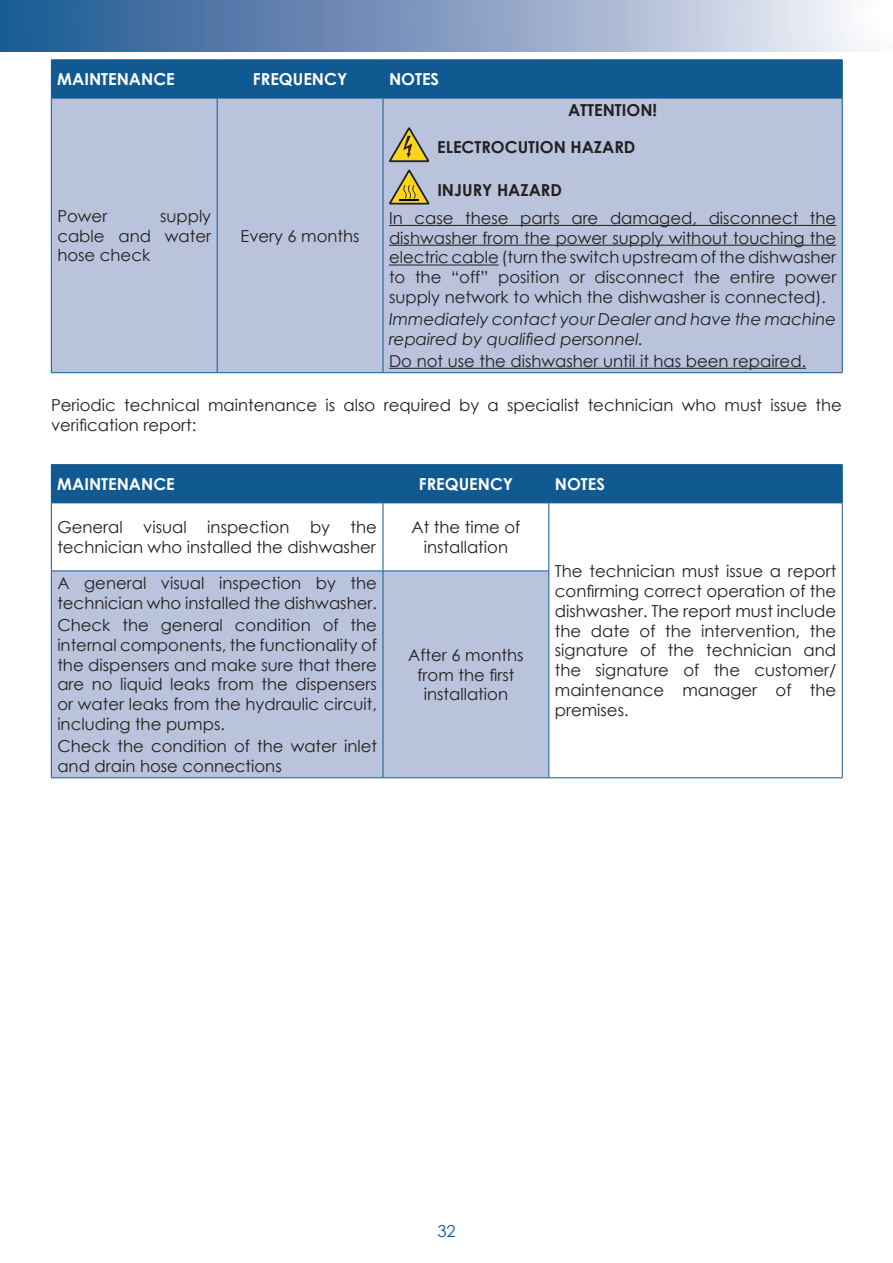
<style>
.page{position:relative;width:893px;height:1263px;background:#fff}
.page>*{position:absolute;margin:0;border:0;box-sizing:border-box;transform-origin:0 0}
.t1{font:16.5px/19.8px "Century Gothic";color:#231f20;text-align:justify}
.t2{font:italic 16.5px/19.8px "Century Gothic";color:#231f20}
.t3{font:700 16.5px "Century Gothic";color:#fff}
.t4{font:700 16.5px "Century Gothic";color:#231f20}
.t5{font:16.5px "Century Gothic";color:#115a91}
</style>
<div class="page">
<div style="left:0;top:0;width:893px;height:51px;background:linear-gradient(to right,#18508e,#f9f3fa)"></div>
<div style="left:52px;top:61px;width:790px;height:37px;background:#115a91"></div>
<div style="left:52px;top:99px;width:790px;height:273px;background:#b9c3db"></div>
<hr style="left:51px;top:60px;width:166px;height:1px;background:#115a91">
<hr style="left:51px;top:60px;width:1px;height:38px;background:#115a91">
<hr style="left:217px;top:60px;width:166px;height:1px;background:#115a91">
<hr style="left:217px;top:60px;width:1px;height:38px;background:#115a91">
<hr style="left:383px;top:60px;width:459px;height:1px;background:#115a91">
<hr style="left:383px;top:60px;width:1px;height:38px;background:#115a91">
<hr style="left:842px;top:60px;width:1px;height:38px;background:#115a91">
<hr style="left:51px;top:98px;width:166px;height:1px;background:#115a91">
<hr style="left:217px;top:98px;width:166px;height:1px;background:#115a91">
<hr style="left:383px;top:98px;width:459px;height:1px;background:#115a91">
<hr style="left:51px;top:98px;width:1px;height:274px;background:#115a91">
<hr style="left:217px;top:98px;width:1px;height:274px;background:#115a91">
<hr style="left:383px;top:98px;width:1px;height:274px;background:#115a91">
<hr style="left:842px;top:98px;width:1px;height:274px;background:#115a91">
<hr style="left:51px;top:372px;width:166px;height:1px;background:#115a91">
<hr style="left:217px;top:372px;width:166px;height:1px;background:#115a91">
<hr style="left:383px;top:372px;width:459px;height:1px;background:#115a91">
<hr style="left:389px;top:225px;width:447px;height:1px;background:#231f20">
<hr style="left:389px;top:245px;width:447px;height:1px;background:#231f20">
<hr style="left:389px;top:265px;width:110px;height:1px;background:#231f20">
<hr style="left:389px;top:368px;width:417px;height:1px;background:#231f20">
<svg style="left:389px;top:127px;width:40px;height:35px"></svg>
<svg style="left:389px;top:170px;width:40px;height:35px"></svg>
<div style="left:52px;top:465px;width:790px;height:38px;background:#115a91"></div>
<div style="left:52px;top:572px;width:497px;height:205px;background:#b9c3db"></div>
<hr style="left:51px;top:503px;width:1px;height:68px;background:#115a91">
<hr style="left:383px;top:503px;width:1px;height:68px;background:#115a91">
<hr style="left:549px;top:503px;width:1px;height:68px;background:#115a91">
<hr style="left:842px;top:503px;width:1px;height:68px;background:#115a91">
<hr style="left:51px;top:571px;width:332px;height:1px;background:#115a91">
<hr style="left:51px;top:571px;width:1px;height:206px;background:#115a91">
<hr style="left:383px;top:571px;width:166px;height:1px;background:#115a91">
<hr style="left:383px;top:571px;width:1px;height:206px;background:#115a91">
<hr style="left:549px;top:571px;width:1px;height:206px;background:#115a91">
<hr style="left:842px;top:571px;width:1px;height:206px;background:#115a91">
<hr style="left:51px;top:777px;width:332px;height:1px;background:#115a91">
<hr style="left:383px;top:777px;width:166px;height:1px;background:#115a91">
<hr style="left:549px;top:777px;width:293px;height:1px;background:#115a91">
<hr style="left:51px;top:464px;width:332px;height:1px;background:#115a91">
<hr style="left:51px;top:465px;width:1px;height:38px;background:#115a91">
<hr style="left:383px;top:464px;width:166px;height:1px;background:#115a91">
<hr style="left:383px;top:465px;width:1px;height:38px;background:#115a91">
<hr style="left:549px;top:464px;width:293px;height:1px;background:#115a91">
<hr style="left:549px;top:465px;width:1px;height:38px;background:#115a91">
<hr style="left:842px;top:465px;width:1px;height:38px;background:#115a91">
<hr style="left:51px;top:503px;width:332px;height:1px;background:#115a91">
<hr style="left:383px;top:503px;width:166px;height:1px;background:#115a91">
<hr style="left:549px;top:503px;width:293px;height:1px;background:#115a91">
<p class="t3" style="left:57px;top:67px;width:119px">MAINTENANCE</p>
<p class="t3" style="left:253px;top:67px;width:96px">FREQUENCY</p>
<p class="t3" style="left:389px;top:67px;width:52px">NOTES</p>
<p class="t4" style="left:568px;top:98px;width:91px">ATTENTION!</p>
<p class="t4" style="left:437px;top:134px;width:200px">ELECTROCUTION HAZARD</p>
<p class="t4" style="left:437px;top:177px;width:126px">INJURY HAZARD</p>
<p class="t1" style="left:389px;top:208px;width:449px">In case these parts are damaged, disconnect the dishwasher from the power supply without touching the electric cable (turn the switch upstream of the dishwasher to the “off” position or disconnect the entire power supply network to which the dishwasher is connected).</p>
<p class="t2" style="left:389px;top:309px;width:449px">Immediately contact your Dealer and have the machine repaired by qualified personnel.</p>
<p class="t1" style="left:389px;top:351px;width:419px">Do not use the dishwasher until it has been repaired.</p>
<p class="t1" style="left:51px;top:395px;width:792px">Periodic technical maintenance is also required by a specialist technician who must issue the verification report:</p>
<p class="t1" style="left:57px;top:206px;width:155px;text-indent:103px">supply cable and water hose check</p>
<p class="t1" style="left:57px;top:206px;width:51px">Power</p>
<p class="t1" style="left:240px;top:225px;width:121px">Every 6 months</p>
<p class="t3" style="left:57px;top:471px;width:119px">MAINTENANCE</p>
<p class="t3" style="left:419px;top:471px;width:96px">FREQUENCY</p>
<p class="t3" style="left:555px;top:471px;width:52px">NOTES</p>
<p class="t1" style="left:57px;top:517px;width:321px">General visual inspection by the technician who installed the dishwasher</p>
<p class="t1" style="left:411px;top:517px;width:110px;text-align:center">At the time of installation</p>
<p class="t1" style="left:555px;top:561px;width:283px">The technician must issue a report confirming correct operation of the dishwasher. The report must include the date of the intervention, the signature of the technician and the signature of the customer/ maintenance manager of the premises.</p>
<p class="t1" style="left:57px;top:573px;width:321px">A general visual inspection by the technician who installed the dishwasher.</p>
<p class="t1" style="left:57px;top:615px;width:321px">Check the general condition of the internal components, the functionality of the dispensers and make sure that there are no liquid leaks from the dispensers or water leaks from the hydraulic circuit, including the pumps.</p>
<p class="t1" style="left:57px;top:736px;width:321px">Check the condition of the water inlet and drain hose connections</p>
<p class="t1" style="left:408px;top:645px;width:117px;text-align:center">After 6 months from the first installation</p>
<p class="t5" style="left:437px;top:1219px;width:20px">32</p>
</div>
